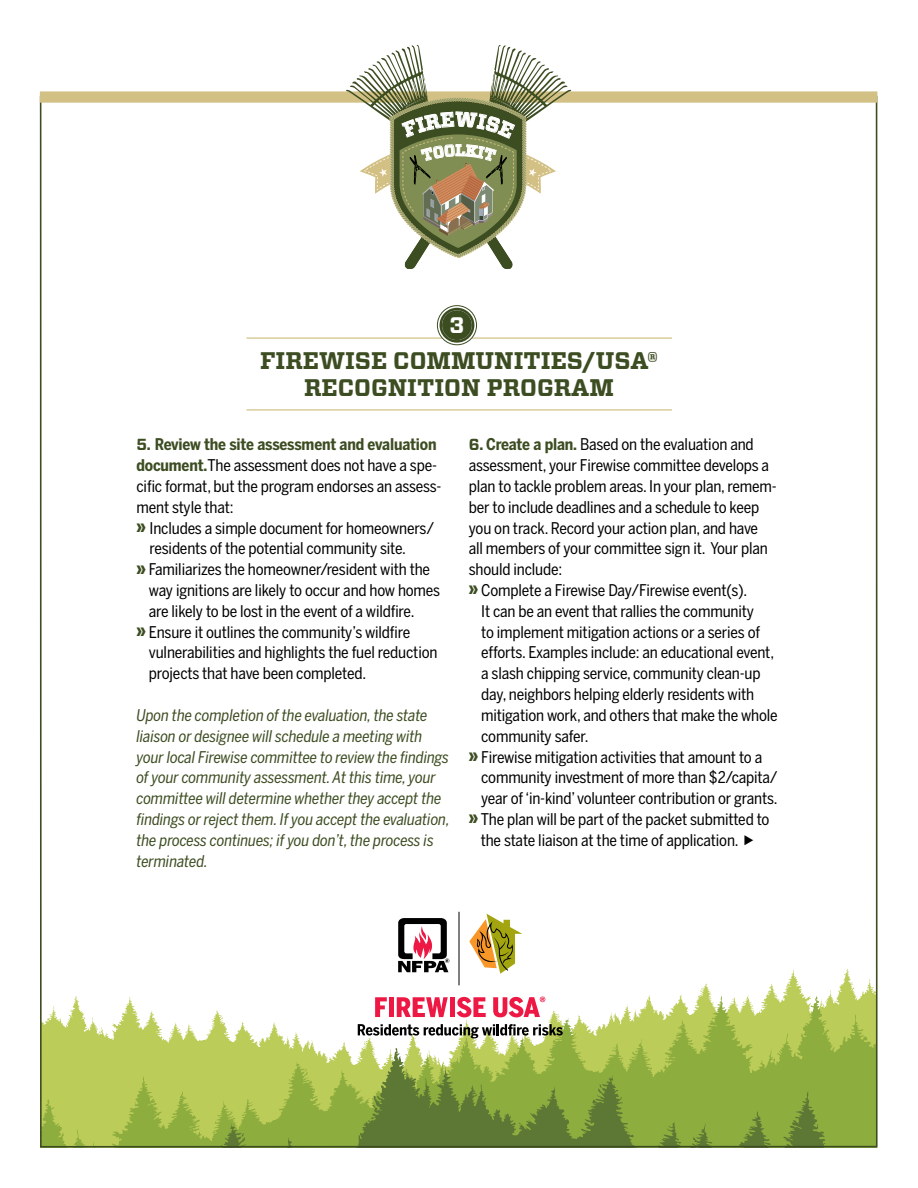
<style>
.page{position:relative;width:918px;height:1188px;background:#fff}
.page>*{position:absolute;margin:0;border:0;box-sizing:border-box;transform-origin:0 0}
.t1{font:700 24px/26.4px "Vitesse";color:#3d4d22;text-align:center}
.t2{font:700 22.5px "Vitesse";color:#fff}
.t3{font:16.05px/20.9px "Benton Sans Condensed";letter-spacing:-.01em;color:#000}
.t4{font:italic 16.05px/20.9px "Benton Sans Condensed";letter-spacing:-.01em;color:#3d4d22}
.t5{font:700 16.05px "Benton Sans Condensed";letter-spacing:-.01em;color:#3d4d22}
.s1{font-family:"Vitesse"}
.s2{font-weight:700;color:#3d4d22}
.s3{font-weight:900;color:#3d4d22}
.s4{font-family:"Vitesse";font-weight:700;color:#3d4d22}
</style>
<div class="page">
<svg style="left:398px;top:968px;width:477px;height:27px"></svg>
<svg style="left:43px;top:995px;width:832px;height:52px"></svg>
<svg style="left:43px;top:1047px;width:832px;height:98px;background:#96b048"></svg>
<div style="left:40px;top:91px;width:837px;height:12px;background:#d2c084"></div>
<hr style="left:247px;top:337px;width:425px;height:2px;background:#d2c084">
<hr style="left:247px;top:409px;width:425px;height:2px;background:#d2c084">
<div style="left:440px;top:308px;width:34px;height:35px;background:#3d4d22;border-radius:50%"></div>
<div style="left:437px;top:305px;width:40px;height:40px;border:5px solid #fff;border-radius:50%"></div>
<div style="left:437px;top:305px;width:40px;height:40px;border:1px solid #3d4d22;border-radius:50%"></div>
<div style="left:440px;top:308px;width:34px;height:35px;border:3px solid #3d4d22;border-radius:50%"></div>
<svg style="left:469px;top:914px;width:53px;height:60px"></svg>
<svg style="left:398px;top:918px;width:51px;height:54px"></svg>
<hr style="left:459px;top:912px;width:1px;height:73px;background:#000">
<svg style="left:375px;top:997px;width:12px;height:20px"></svg>
<div style="left:389px;top:997px;width:5px;height:20px;background:#ed1944"></div>
<svg style="left:397px;top:997px;width:51px;height:20px"></svg>
<div style="left:450px;top:997px;width:5px;height:20px;background:#ed1944"></div>
<svg style="left:457px;top:997px;width:29px;height:20px"></svg>
<svg style="left:493px;top:997px;width:52px;height:20px"></svg>
<svg style="left:358px;top:1024px;width:205px;height:14px"></svg>
<svg style="left:346px;top:45px;width:225px;height:224px"></svg>
<h2 class="t2" style="left:449px;top:310px;width:16px">3</h2>
<h1 class="t1" style="left:260px;top:348px;width:399px">FIREWISE COMMUNITIES/USA®<br>RECOGNITION PROGRAM</h1>
<p class="t5" style="left:136px;top:434px;width:302px"><span class="s1">5.</span> Review the site assessment and evaluation</p>
<p class="t3" style="left:136px;top:455px;width:302px"><span class="s2">document.</span>The assessment does not have a spe-</p>
<p class="t3" style="left:136px;top:476px;width:307px">cific format, but the program endorses an assess-</p>
<p class="t3" style="left:136px;top:496px;width:99px">ment style that:</p>
<p class="t3" style="left:136px;top:517px;width:299px"><span class="s3">»</span> Includes a simple document for homeowners/</p>
<p class="t3" style="left:150px;top:538px;width:258px">residents of the potential community site.</p>
<p class="t3" style="left:136px;top:559px;width:295px"><span class="s3">»</span> Familiarizes the homeowner/resident with the</p>
<p class="t3" style="left:149px;top:580px;width:293px">way ignitions are likely to occur and how homes</p>
<p class="t3" style="left:149px;top:601px;width:267px">are likely to be lost in the event of a wildfire.</p>
<p class="t3" style="left:136px;top:621px;width:275px"><span class="s3">»</span> Ensure it outlines the community’s wildfire</p>
<p class="t3" style="left:149px;top:642px;width:290px">vulnerabilities and highlights the fuel reduction</p>
<p class="t3" style="left:149px;top:663px;width:219px">projects that have been completed.</p>
<p class="t4" style="left:136px;top:705px;width:315px">Upon the completion of the evaluation, the state liaison or designee will schedule a meeting with your local Firewise committee to review the findings of your community assessment. At this time, your committee will determine whether they accept the findings or reject them. If you accept the evaluation, the process continues; if you don’t, the process is terminated.</p>
<p class="t3" style="left:469px;top:434px;width:309px"><span class="s4">6.</span> <span class="s2">Create a plan.</span> Based on the evaluation and assessment, your Firewise committee develops a plan to tackle problem areas. In your plan, remem&shy;ber to include deadlines and a schedule to keep you on track. Record your action plan, and have<br>all members of your committee sign it. Your plan should include:<br><span class="s3">»</span> Complete a Firewise Day/Firewise event(s).</p>
<p class="t3" style="left:481px;top:601px;width:274px">It can be an event that rallies the community</p>
<p class="t3" style="left:481px;top:621px;width:280px">to implement mitigation actions or a series of</p>
<p class="t3" style="left:481px;top:642px;width:294px">efforts. Examples include: an educational event,</p>
<p class="t3" style="left:481px;top:663px;width:281px">a slash chipping service, community clean-up</p>
<p class="t3" style="left:481px;top:684px;width:274px">day, neighbors helping elderly residents with</p>
<p class="t3" style="left:481px;top:705px;width:298px">mitigation work, and others that make the whole</p>
<p class="t3" style="left:481px;top:725px;width:109px">community safer.</p>
<p class="t3" style="left:469px;top:746px;width:295px"><span class="s3">»</span> Firewise mitigation activities that amount to a</p>
<p class="t3" style="left:481px;top:767px;width:298px">community investment of more than $2/capita/</p>
<p class="t3" style="left:481px;top:788px;width:298px">year of ‘in-kind’ volunteer contribution or grants.</p>
<p class="t3" style="left:469px;top:809px;width:302px"><span class="s3">»</span> The plan will be part of the packet submitted to</p>
<p class="t3" style="left:481px;top:830px;width:259px">the state liaison at the time of application.</p>
</div>
